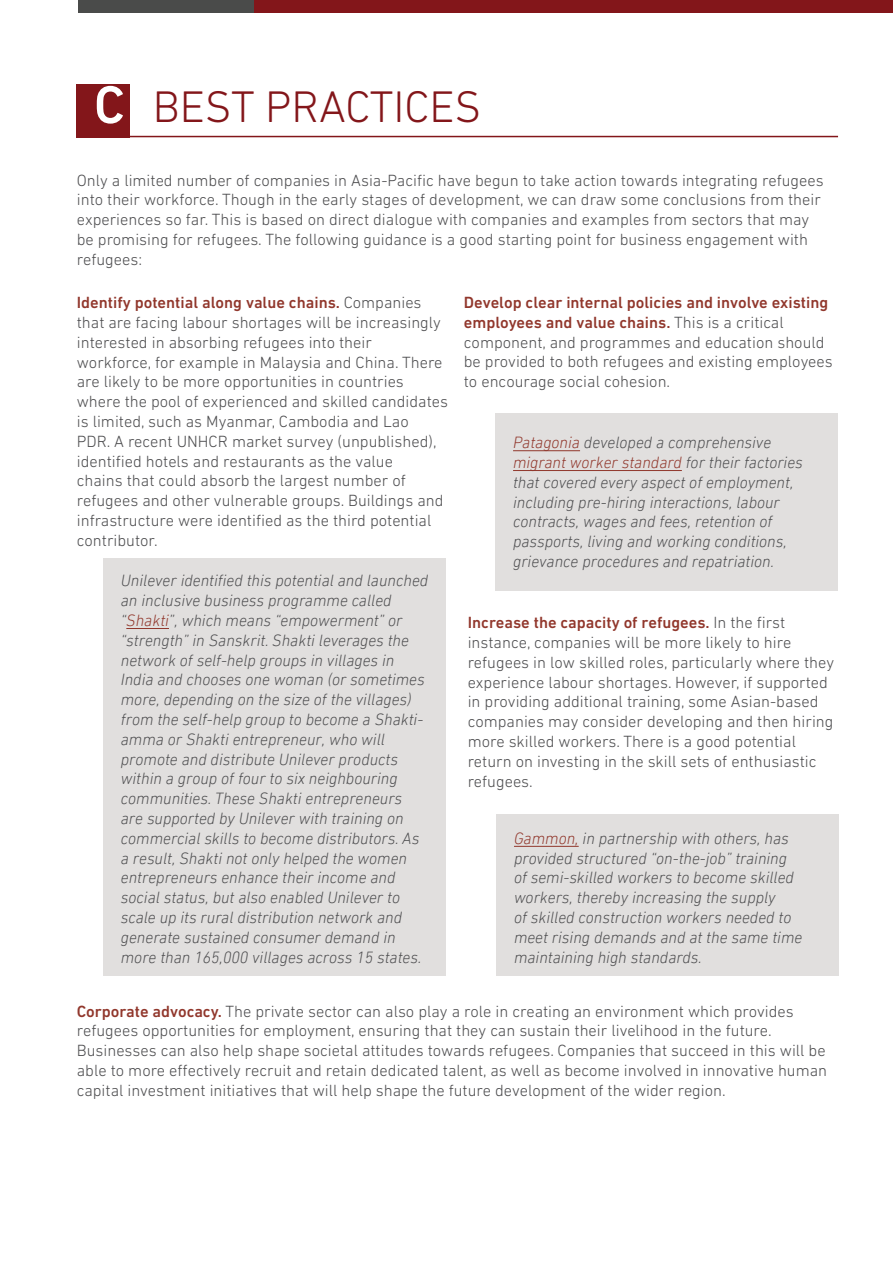
<style>
.page{position:relative;width:893px;height:1263px;background:#fff}
.page>*{position:absolute;margin:0;border:0;box-sizing:border-box;transform-origin:0 0}
.t1{font:300 45px "DIN Next LT Pro";color:#83161a}
.t2{font:300 16.5px/19.8px "DIN Next LT Pro";color:#4d4d4f}
.t3{font:italic 300 16.5px/19.8px "DIN Next W06";color:#4d4d4f}
.s1{font-weight:500;font-size:53.85px;color:#fff}
.s2{font-weight:500;color:#91372c}
.s3{color:#91372c}
</style>
<div class="page">
<div style="left:78px;top:0;width:176px;height:13px;background:#4a4b4a"></div>
<div style="left:254px;top:0;width:639px;height:13px;background:#83161a"></div>
<div style="left:77px;top:84px;width:53px;height:53px;background:#83161a"></div>
<hr style="left:90px;top:136px;width:748px;height:1px;background:#83161a">
<div style="left:103px;top:558px;width:343px;height:417px;background:#e1dfde"></div>
<hr style="left:126px;top:628px;width:43px;height:1px;background:#91372c">
<div style="left:496px;top:413px;width:342px;height:178px;background:#e1dfde"></div>
<hr style="left:513px;top:450px;width:67px;height:1px;background:#91372c">
<hr style="left:513px;top:470px;width:169px;height:1px;background:#91372c">
<div style="left:497px;top:814px;width:342px;height:161px;background:#e1dfde"></div>
<hr style="left:514px;top:846px;width:65px;height:1px;background:#91372c">
<h1 class="t1" style="left:94px;top:81px;width:389px"><span class="s1">C</span> BEST PRACTICES</h1>
<p class="t2" style="left:77px;top:170px;width:748px">Only a limited number of companies in Asia-Pacific have begun to take action towards integrating refugees into their workforce. Though in the early stages of development, we can draw some conclusions from their experiences so far. This is based on direct dialogue with companies and examples from sectors that may be promising for refugees. The following guidance is a good starting point for business engagement with refugees:</p>
<p class="t2" style="left:77px;top:292px;width:373px"><span class="s2">Identify potential along value chains.</span> Companies that are facing labour shortages will be increasingly interested in absorbing refugees into their workforce, for example in Malaysia and China. There are likely to be more opportunities in countries where the pool of experienced and skilled candidates is limited, such as Myanmar, Cambodia and Lao<br>PDR. A recent UNHCR market survey (unpublished), identified hotels and restaurants as the value<br>chains that could absorb the largest number of refugees and other vulnerable groups. Buildings and infrastructure were identified as the third potential contributor.</p>
<p class="t3" style="left:121px;top:571px;width:309px">Unilever identified this potential and launched an inclusive business programme called “<span class="s3">Shakti</span>”, which means “empowerment” or “strength” in Sanskrit. Shakti leverages the network of self-help groups in villages in India and chooses one woman (or sometimes more, depending on the size of the villages) from the self-help group to become a Shakti&shy;amma or Shakti entrepreneur, who will promote and distribute Unilever products within a group of four to six neighbouring communities. These Shakti entrepreneurs are supported by Unilever with training on commercial skills to become distributors. As a result, Shakti not only helped the women entrepreneurs enhance their income and social status, but also enabled Unilever to scale up its rural distribution network and generate sustained consumer demand in more than 165,000 villages across 15 states.</p>
<p class="t2" style="left:464px;top:292px;width:370px"><span class="s2">Develop clear internal policies and involve existing employees and value chains.</span> This is a critical component, and programmes and education should be provided to both refugees and existing employees to encourage social cohesion.</p>
<p class="t3" style="left:513px;top:433px;width:291px"><span class="s3">Patagonia</span> developed a comprehensive <span class="s3">migrant worker standard</span> for their factories that covered every aspect of employment, including pre-hiring interactions, labour contracts, wages and fees, retention of passports, living and working conditions, grievance procedures and repatriation.</p>
<p class="t2" style="left:468px;top:612px;width:368px"><span class="s2">Increase the capacity of refugees.</span> In the first instance, companies will be more likely to hire refugees in low skilled roles, particularly where they experience labour shortages. However, if supported in providing additional training, some Asian-based companies may consider developing and then hiring more skilled workers. There is a good potential return on investing in the skill sets of enthusiastic refugees.</p>
<p class="t3" style="left:514px;top:828px;width:290px"><span class="s3">Gammon,</span> in partnership with others, has provided structured “on-the-job” training of semi-skilled workers to become skilled workers, thereby increasing the supply<br>of skilled construction workers needed to meet rising demands and at the same time maintaining high standards.</p>
<p class="t2" style="left:77px;top:1001px;width:752px"><span class="s2">Corporate advocacy.</span> The private sector can also play a role in creating an environment which provides refugees opportunities for employment, ensuring that they can sustain their livelihood in the future.<br>Businesses can also help shape societal attitudes towards refugees. Companies that succeed in this will be able to more effectively recruit and retain dedicated talent, as well as become involved in innovative human capital investment initiatives that will help shape the future development of the wider region.</p>
</div>
